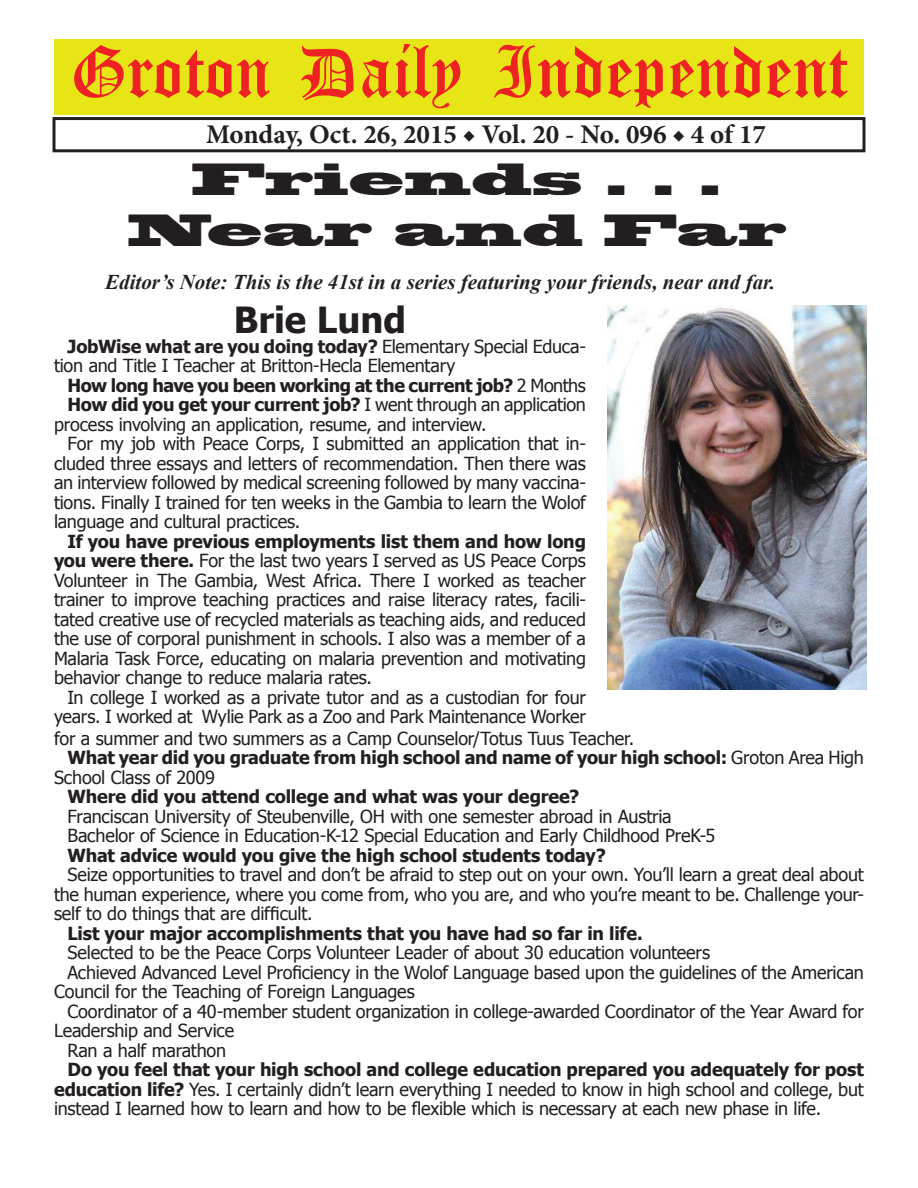
<style>
.page{position:relative;width:918px;height:1188px;background:#fff}
.page>*{position:absolute;margin:0;border:0;box-sizing:border-box;transform-origin:0 0}
.t1{font:54px "Old English Five";color:#ee2123}
.t2{font:42px/50.4px "Blackoak Std";color:#231f20;text-align:center}
.t3{font:700 36px "Tahoma";color:#231f20}
.t4{font:700 27px "Minion Pro";color:#231f20}
.t5{font:italic 700 21px "Times New Roman";color:#231f20}
.t6{font:18px/19.5px "Tahoma";letter-spacing:-.015em;color:#231f20;text-align:justify}
.t7{font:700 18px "Tahoma";letter-spacing:-.015em;color:#231f20}
.s1{font-weight:700}
.s2{font-weight:400}
</style>
<div class="page">
<div style="left:52px;top:117px;width:814px;height:35px;border:3px solid #231f20"></div>
<div style="left:54px;top:40px;width:810px;height:75px;background:#e7e515"></div>
<img style="left:608px;top:306px;width:258px;height:383px">
<h1 class="t1" style="left:70px;top:47px;width:779px">Groton Daily Independent</h1>
<h3 class="t4" style="left:206px;top:116px;width:562px">Monday, Oct. 26, 2015 ◆ Vol. 20 - No. 096 ◆ 4 of 17</h3>
<h2 class="t2" style="left:128px;top:155px;width:661px">Friends . . .<br>Near and Far</h2>
<p class="t5" style="left:105px;top:268px;width:672px">Editor’s Note: This is the 41st in a series featuring your friends, near and far.</p>
<h3 class="t3" style="left:234px;top:295px;width:174px">Brie Lund</h3>
<p class="t6" style="left:54px;top:336px;width:533px;text-indent:14px"><span class="s1">JobWise what are you doing today?</span> Elementary Special Educa&shy;tion and Title I Teacher at Britton-Hecla Elementary</p>
<p class="t7" style="left:68px;top:373px;width:520px">How long have you been working at the current job? <span class="s2">2 Months</span></p>
<p class="t7" style="left:68px;top:392px;width:520px">How did you get your current job? <span class="s2">I went through an application</span></p>
<p class="t6" style="left:54px;top:414px;width:434px">process involving an application, resume, and interview.</p>
<p class="t6" style="left:68px;top:433px;width:520px">For my job with Peace Corps, I submitted an application that in-</p>
<p class="t6" style="left:54px;top:453px;width:533px">cluded three essays and letters of recommendation. Then there was</p>
<p class="t6" style="left:54px;top:472px;width:533px">an interview followed by medical screening followed by many vaccina-</p>
<p class="t6" style="left:54px;top:492px;width:533px">tions. Finally I trained for ten weeks in the Gambia to learn the Wolof</p>
<p class="t6" style="left:54px;top:511px;width:248px">language and cultural practices.</p>
<p class="t6" style="left:54px;top:531px;width:534px;text-indent:14px"><span class="s1">If you have previous employments list them and how long you were there.</span> For the last two years I served as US Peace Corps Volunteer in The Gambia, West Africa. There I worked as teacher trainer to improve teaching practices and raise literacy rates, facili&shy;tated creative use of recycled materials as teaching aids, and reduced the use of corporal punishment in schools. I also was a member of a Malaria Task Force, educating on malaria prevention and motivating behavior change to reduce malaria rates.</p>
<p class="t6" style="left:54px;top:686px;width:533px;text-align:right">In college I worked as a private tutor and as a custodian for four years. I worked at Wylie Park as a Zoo and Park Maintenance Worker</p>
<p class="t6" style="left:54px;top:728px;width:582px">for a summer and two summers as a Camp Counselor/Totus Tuus Teacher.</p>
<p class="t7" style="left:68px;top:745px;width:798px">What year did you graduate from high school and name of your high school: <span class="s2">Groton Area High</span></p>
<p class="t6" style="left:54px;top:767px;width:163px">School Class of 2009</p>
<p class="t7" style="left:68px;top:784px;width:513px">Where did you attend college and what was your degree?</p>
<p class="t6" style="left:68px;top:806px;width:649px">Franciscan University of Steubenville, OH with one semester abroad in Austria<br>Bachelor of Science in Education-K-12 Special Education and Early Childhood PreK-5</p>
<p class="t7" style="left:68px;top:843px;width:540px">What advice would you give the high school students today?</p>
<p class="t6" style="left:54px;top:864px;width:812px;text-indent:14px">Seize opportunities to travel and don’t be afraid to step out on your own. You’ll learn a great deal about the human experience, where you come from, who you are, and who you’re meant to be. Challenge your&shy;self to do things that are difficult.</p>
<p class="t7" style="left:68px;top:921px;width:577px">List your major accomplishments that you have had so far in life.</p>
<p class="t6" style="left:68px;top:942px;width:644px">Selected to be the Peace Corps Volunteer Leader of about 30 education volunteers</p>
<p class="t6" style="left:68px;top:962px;width:798px">Achieved Advanced Level Proficiency in the Wolof Language based upon the guidelines of the American</p>
<p class="t6" style="left:54px;top:981px;width:362px">Council for the Teaching of Foreign Languages</p>
<p class="t6" style="left:68px;top:1001px;width:798px">Coordinator of a 40-member student organization in college-awarded Coordinator of the Year Award for</p>
<p class="t6" style="left:54px;top:1020px;width:182px">Leadership and Service</p>
<p class="t6" style="left:68px;top:1040px;width:160px">Ran a half marathon</p>
<p class="t6" style="left:54px;top:1059px;width:811px;text-indent:14px"><span class="s1">Do you feel that your high school and college education prepared you adequately for post education life?</span> Yes. I certainly didn’t learn everything I needed to know in high school and college, but instead I learned how to learn and how to be flexible which is necessary at each new phase in life.</p>
</div>
